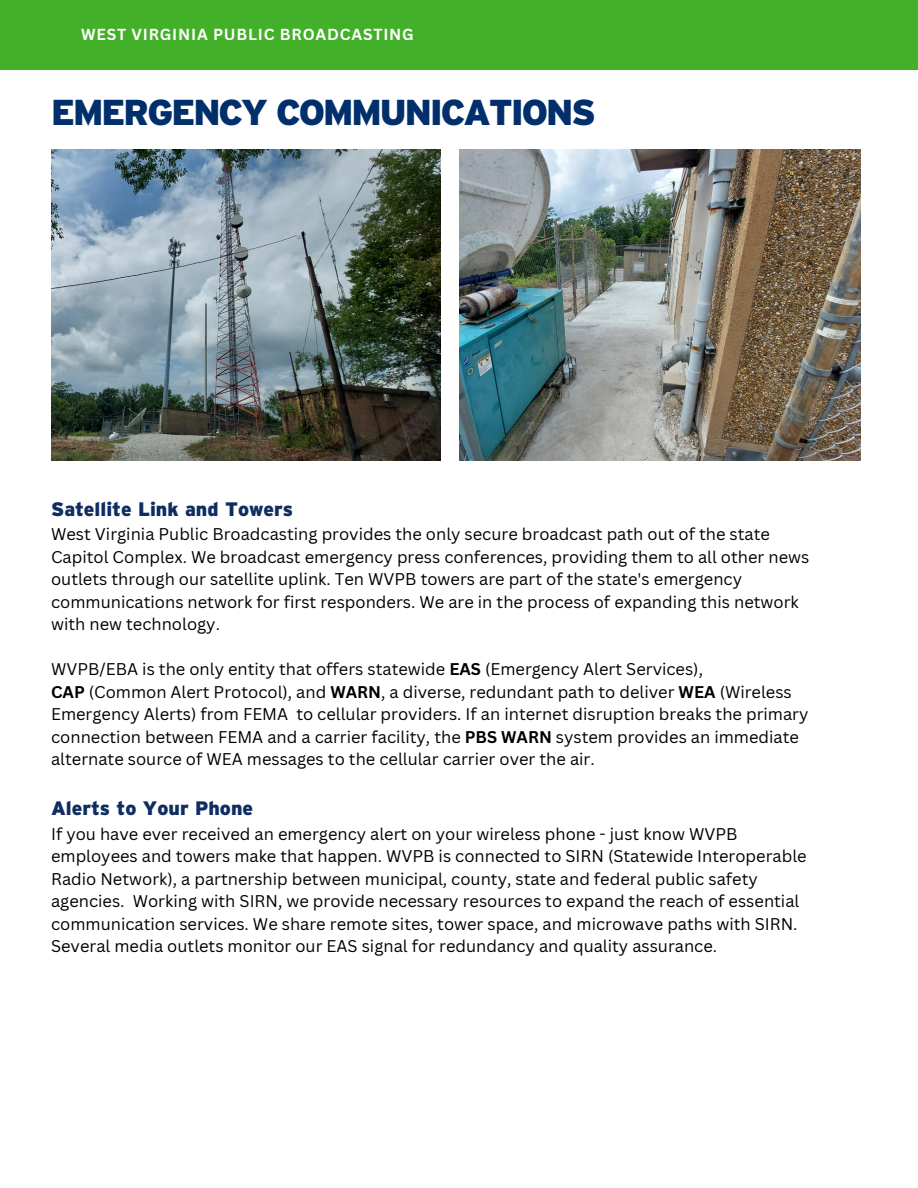
<style>
.page{position:relative;width:918px;height:1188px;background:#fff}
.page>*{position:absolute;margin:0;border:0;box-sizing:border-box;transform-origin:0 0}
.t1{font:900 36px "PBS Explorer";letter-spacing:-.055em;color:#002f6c}
.t2{font:900 19.5px "PBS Explorer";color:#102d61}
.t3{font:16.5px/22.5px "Canva Sans";color:#000}
.t4{font:700 15.6px "Canva Sans";letter-spacing:.05em;color:#fff}
.s1{font-weight:700}
</style>
<div class="page">
<div style="left:0;top:0;width:918px;height:70px;background:#43b02a"></div>
<img style="left:51px;top:149px;width:389px;height:312px">
<img style="left:459px;top:149px;width:402px;height:312px">
<p class="t4" style="left:81px;top:23px;width:334px">WEST VIRGINIA PUBLIC BROADCASTING</p>
<p class="t1" style="left:51px;top:91px;width:546px">EMERGENCY COMMUNICATIONS</p>
<p class="t2" style="left:51px;top:497px;width:244px">Satellite Link and Towers</p>
<p class="t3" style="left:51px;top:523px;width:760px">West Virginia Public Broadcasting provides the only secure broadcast path out of the state Capitol Complex. We broadcast emergency press conferences, providing them to all other news outlets through our satellite uplink. Ten WVPB towers are part of the state's emergency communications network for first responders. We are in the process of expanding this network with new technology.</p>
<p class="t3" style="left:51px;top:658px;width:653px">WVPB/EBA is the only entity that offers statewide <span class="s1">EAS</span> (Emergency Alert Services),</p>
<p class="t3" style="left:51px;top:680px;width:759px"><span class="s1">CAP</span> (Common Alert Protocol), and <span class="s1">WARN</span>, a diverse, redundant path to deliver <span class="s1">WEA</span> (Wireless Emergency Alerts) from FEMA to cellular providers. If an internet disruption breaks the primary connection between FEMA and a carrier facility, the <span class="s1">PBS WARN</span> system provides an immediate alternate source of WEA messages to the cellular carrier over the air.</p>
<p class="t2" style="left:51px;top:796px;width:204px">Alerts to Your Phone</p>
<p class="t3" style="left:51px;top:822px;width:757px">If you have ever received an emergency alert on your wireless phone - just know WVPB employees and towers make that happen. WVPB is connected to SIRN (Statewide Interoperable Radio Network), a partnership between municipal, county, state and federal public safety agencies. Working with SIRN, we provide necessary resources to expand the reach of essential communication services. We share remote sites, tower space, and microwave paths with SIRN.<br>Several media outlets monitor our EAS signal for redundancy and quality assurance.</p>
</div>
